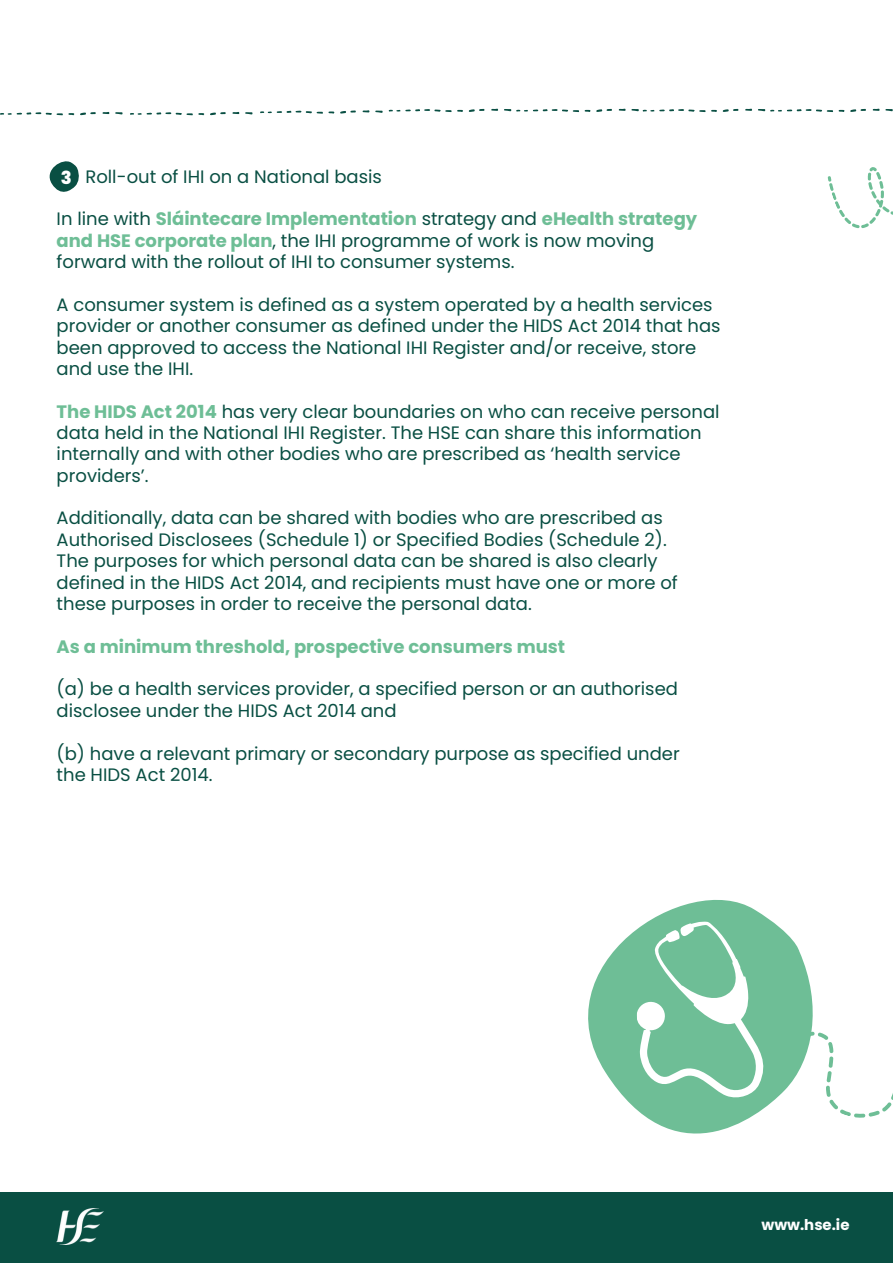
<style>
.page{position:relative;width:893px;height:1264px;background:#fff}
.page>*{position:absolute;margin:0;border:0;box-sizing:border-box;transform-origin:0 0}
.t1{font:18px/21.3px "Poppins";color:#094f43}
.t2{font:700 18px "Poppins";color:#6ebe96}
.t3{font:800 18px "Poppins";color:#fff}
.t4{font:700 14.85px "Poppins";color:#fff}
.s1{font-weight:700;color:#6ebe96}
</style>
<div class="page">
<svg style="left:588px;top:899px;width:225px;height:235px;fill:#6ebe96"></svg>
<svg style="left:784px;top:1028px;width:109px;height:98px"></svg>
<svg style="left:115px;top:112px;width:8px;height:2px"></svg>
<svg style="left:102px;top:112px;width:7px;height:2px"></svg>
<svg style="left:80px;top:112px;width:16px;height:3px"></svg>
<svg style="left:0;top:112px;width:74px;height:3px"></svg>
<svg style="left:245px;top:112px;width:7px;height:2px"></svg>
<svg style="left:232px;top:112px;width:7px;height:2px"></svg>
<svg style="left:210px;top:112px;width:16px;height:3px"></svg>
<svg style="left:130px;top:112px;width:74px;height:3px"></svg>
<svg style="left:375px;top:111px;width:7px;height:2px"></svg>
<svg style="left:362px;top:110px;width:7px;height:2px"></svg>
<svg style="left:340px;top:110px;width:16px;height:3px"></svg>
<svg style="left:260px;top:111px;width:74px;height:3px"></svg>
<svg style="left:491px;top:109px;width:7px;height:2px"></svg>
<svg style="left:457px;top:109px;width:27px;height:3px"></svg>
<svg style="left:388px;top:109px;width:63px;height:3px"></svg>
<svg style="left:618px;top:109px;width:7px;height:2px"></svg>
<svg style="left:596px;top:109px;width:16px;height:3px"></svg>
<svg style="left:504px;top:109px;width:86px;height:3px"></svg>
<svg style="left:711px;top:109px;width:27px;height:3px"></svg>
<svg style="left:631px;top:109px;width:74px;height:3px"></svg>
<svg style="left:885px;top:109px;width:7px;height:2px"></svg>
<svg style="left:872px;top:109px;width:7px;height:2px"></svg>
<svg style="left:850px;top:109px;width:15px;height:3px"></svg>
<svg style="left:745px;top:109px;width:99px;height:3px"></svg>
<svg style="left:827px;top:167px;width:65px;height:62px"></svg>
<svg style="left:49px;top:161px;width:30px;height:31px"></svg>
<svg style="left:630px;top:917px;width:141px;height:189px"></svg>
<div style="left:0;top:1192px;width:892px;height:70px;background:#094f43"></div>
<img style="left:57px;top:1208px;width:47px;height:35px">
<p class="t1" style="left:85px;top:166px;width:298px">Roll-out of IHI on a National basis</p>
<p class="t1" style="left:57px;top:208px;width:642px">In line with <span class="s1">Sláintecare Implementation</span> strategy and <span class="s1">eHealth strategy and HSE corporate plan</span>, the IHI programme of work is now moving forward with the rollout of IHI to consumer systems.</p>
<p class="t1" style="left:57px;top:294px;width:665px">A consumer system is defined as a system operated by a health services provider or another consumer as defined under the HIDS Act 2014 that has been approved to access the National IHI Register and/or receive, store and use the IHI.</p>
<p class="t1" style="left:57px;top:400px;width:664px"><span class="s1">The HIDS Act 2014</span> has very clear boundaries on who can receive personal data held in the National IHI Register. The HSE can share this information internally and with other bodies who are prescribed as ‘health service providers’.</p>
<p class="t1" style="left:57px;top:507px;width:622px">Additionally, data can be shared with bodies who are prescribed as Authorised Disclosees (Schedule 1) or Specified Bodies (Schedule 2).<br>The purposes for which personal data can be shared is also clearly defined in the HIDS Act 2014, and recipients must have one or more of these purposes in order to receive the personal data.</p>
<p class="t2" style="left:57px;top:633px;width:510px">As a minimum threshold, prospective consumers must</p>
<p class="t1" style="left:57px;top:678px;width:622px">(a) be a health services provider, a specified person or an authorised disclosee under the HIDS Act 2014 and</p>
<p class="t1" style="left:57px;top:742px;width:624px">(b) have a relevant primary or secondary purpose as specified under the HIDS Act 2014.</p>
<p class="t3" style="left:61px;top:165px;width:12px">3</p>
<p class="t4" style="left:761px;top:1214px;width:89px">www.hse.ie</p>
</div>
